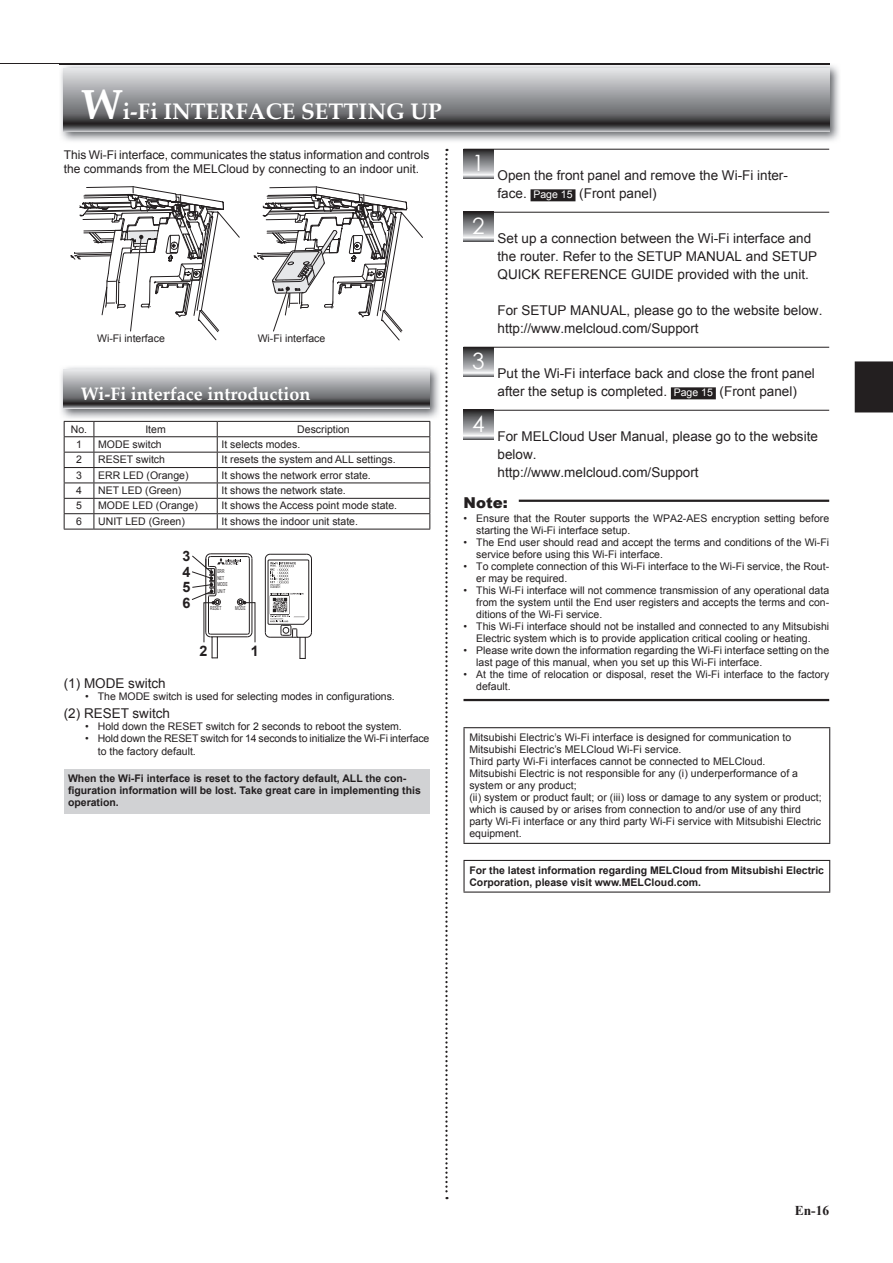
<style>
.page{position:relative;width:893px;height:1263px;background:#fff}
.page>*{position:absolute;margin:0;border:0;box-sizing:border-box;transform-origin:0 0}
.t1{font:700 22.5px "Palatino Linotype";color:#fff}
.t2{font:700 18px "Palatino Linotype";color:#fff}
.t3{font:900 15px "Arial";color:#231f20}
.t4{font:700 14.4px/15.5px "Arial";color:#231f20;text-align:justify}
.t5{font:700 14.25px "Arial";color:#231f20}
.t6{font:13.5px/18px "Arial";color:#231f20}
.t7{font:700 13.5px "Times New Roman";color:#231f20}
.t8{font:12px/13.5px "Arial";color:#231f20}
.t9{font:10.5px/12px "Arial";color:#231f20}
.t10{font:700 10.5px/12px "Arial";color:#231f20}
.t11{font:5.4px/6.4px "Arial";letter-spacing:.03em;color:#231f20;scale:.62 1}
.s1{font-size:42px}
.s2{font-size:10.5px;color:#fff}
</style>
<div class="page">
<div style="left:855px;top:361px;width:38px;height:51px;background:#231f20"></div>
<svg style="left:445px;top:149px;width:3px;height:1050px"></svg>
<hr style="left:0;top:63px;width:829px;height:1px;background:#231f20">
<img style="left:59px;top:63px;width:780px;height:78px">
<img style="left:59px;top:63px;width:770px;height:1px">
<svg style="left:64px;top:68px;width:765px;height:64px;background:#919295"></svg>
<svg style="left:70px;top:186px;width:170px;height:154px"></svg>
<svg style="left:253px;top:186px;width:170px;height:155px"></svg>
<img style="left:61px;top:367px;width:378px;height:52px">
<svg style="left:64px;top:370px;width:365px;height:38px;background:#909194"></svg>
<hr style="left:64px;top:421px;width:30px;height:1px;background:#231f20">
<hr style="left:94px;top:421px;width:123px;height:1px;background:#231f20">
<hr style="left:217px;top:421px;width:213px;height:1px;background:#231f20">
<hr style="left:64px;top:436px;width:30px;height:1px;background:#231f20">
<hr style="left:94px;top:436px;width:123px;height:1px;background:#231f20">
<hr style="left:217px;top:436px;width:213px;height:1px;background:#231f20">
<hr style="left:64px;top:452px;width:30px;height:1px;background:#231f20">
<hr style="left:94px;top:452px;width:123px;height:1px;background:#231f20">
<hr style="left:217px;top:452px;width:213px;height:1px;background:#231f20">
<hr style="left:64px;top:467px;width:30px;height:1px;background:#231f20">
<hr style="left:94px;top:467px;width:123px;height:1px;background:#231f20">
<hr style="left:217px;top:467px;width:213px;height:1px;background:#231f20">
<hr style="left:64px;top:482px;width:30px;height:1px;background:#231f20">
<hr style="left:94px;top:482px;width:123px;height:1px;background:#231f20">
<hr style="left:217px;top:482px;width:213px;height:1px;background:#231f20">
<hr style="left:64px;top:498px;width:30px;height:1px;background:#231f20">
<hr style="left:94px;top:498px;width:123px;height:1px;background:#231f20">
<hr style="left:217px;top:498px;width:213px;height:1px;background:#231f20">
<hr style="left:64px;top:513px;width:30px;height:1px;background:#231f20">
<svg style="left:64px;top:422px;width:1px;height:107px"></svg>
<hr style="left:94px;top:513px;width:123px;height:1px;background:#231f20">
<svg style="left:94px;top:422px;width:1px;height:107px"></svg>
<hr style="left:217px;top:513px;width:213px;height:1px;background:#231f20">
<svg style="left:217px;top:422px;width:1px;height:107px"></svg>
<svg style="left:429px;top:422px;width:1px;height:107px"></svg>
<hr style="left:64px;top:529px;width:30px;height:1px;background:#231f20">
<hr style="left:94px;top:529px;width:123px;height:1px;background:#231f20">
<hr style="left:217px;top:529px;width:213px;height:1px;background:#231f20">
<svg style="left:265px;top:554px;width:47px;height:105px"></svg>
<svg style="left:191px;top:553px;width:65px;height:106px"></svg>
<div style="left:64px;top:769px;width:365px;height:44px;background:#d1d2d4"></div>
<hr style="left:463px;top:149px;width:366px;height:1px;background:#231f20">
<div style="left:530px;top:189px;width:45px;height:12px;background:#231f20"></div>
<hr style="left:463px;top:212px;width:366px;height:1px;background:#231f20">
<hr style="left:463px;top:347px;width:366px;height:1px;background:#231f20">
<div style="left:671px;top:387px;width:45px;height:12px;background:#231f20"></div>
<hr style="left:463px;top:410px;width:366px;height:1px;background:#231f20">
<hr style="left:519px;top:500px;width:310px;height:2px;background:#231f20">
<hr style="left:463px;top:699px;width:366px;height:2px;background:#231f20">
<svg style="left:463px;top:150px;width:30px;height:29px"></svg>
<svg style="left:463px;top:213px;width:30px;height:29px"></svg>
<svg style="left:463px;top:348px;width:30px;height:29px"></svg>
<svg style="left:463px;top:411px;width:30px;height:29px"></svg>
<hr style="left:463px;top:727px;width:367px;height:1px;background:#231f20">
<hr style="left:463px;top:728px;width:2px;height:115px;background:#231f20">
<hr style="left:829px;top:728px;width:1px;height:115px;background:#231f20">
<hr style="left:463px;top:843px;width:367px;height:1px;background:#231f20">
<hr style="left:463px;top:860px;width:367px;height:1px;background:#231f20">
<hr style="left:463px;top:861px;width:2px;height:30px;background:#231f20">
<hr style="left:829px;top:861px;width:1px;height:30px;background:#231f20">
<hr style="left:463px;top:891px;width:367px;height:1px;background:#231f20">
<h1 class="t1" style="left:81px;top:95px;width:362px"><span class="s1">W</span>i-Fi INTERFACE SETTING UP</h1>
<p class="t8" style="left:64px;top:148px;width:367px">This Wi-Fi interface, communicates the status information and controls the commands from the MELCloud by connecting to an indoor unit.</p>
<p class="t9" style="left:97px;top:333px;width:69px">Wi-Fi interface</p>
<p class="t9" style="left:258px;top:333px;width:69px">Wi-Fi interface</p>
<h2 class="t2" style="left:81px;top:381px;width:231px">Wi-Fi interface introduction</h2>
<p class="t9" style="left:71px;top:423px;width:18px">No.</p>
<p class="t9" style="left:145px;top:423px;width:22px">Item</p>
<p class="t9" style="left:297px;top:423px;width:54px">Description</p>
<p class="t9" style="left:76px;top:438px;width:7px">1</p>
<p class="t9" style="left:98px;top:438px;width:65px">MODE switch</p>
<p class="t9" style="left:221px;top:438px;width:80px">It selects modes.</p>
<p class="t9" style="left:76px;top:454px;width:7px">2</p>
<p class="t9" style="left:98px;top:454px;width:68px">RESET switch</p>
<p class="t9" style="left:221px;top:454px;width:176px">It resets the system and ALL settings.</p>
<p class="t9" style="left:76px;top:469px;width:7px">3</p>
<p class="t9" style="left:98px;top:469px;width:92px">ERR LED (Orange)</p>
<p class="t9" style="left:221px;top:469px;width:151px">It shows the network error state.</p>
<p class="t9" style="left:76px;top:484px;width:7px">4</p>
<p class="t9" style="left:98px;top:484px;width:85px">NET LED (Green)</p>
<p class="t9" style="left:221px;top:484px;width:126px">It shows the network state.</p>
<p class="t9" style="left:76px;top:500px;width:7px">5</p>
<p class="t9" style="left:98px;top:500px;width:101px">MODE LED (Orange)</p>
<p class="t9" style="left:221px;top:500px;width:177px">It shows the Access point mode state.</p>
<p class="t9" style="left:76px;top:515px;width:7px">6</p>
<p class="t9" style="left:98px;top:515px;width:88px">UNIT LED (Green)</p>
<p class="t9" style="left:221px;top:515px;width:138px">It shows the indoor unit state.</p>
<h3 class="t5" style="left:182px;top:546px;width:10px">3</h3>
<h3 class="t4" style="left:182px;top:565px;width:10px">4<br>5<br>6</h3>
<p class="t11" style="left:217px;top:568px;width:18px">ERR<br>NET<br>MODE<br>UNIT</p>
<p class="t11" style="left:210px;top:605px;width:20px">RESET</p>
<p class="t11" style="left:235px;top:605px;width:18px">MODE</p>
<h3 class="t4" style="left:200px;top:643px;width:10px">2</h3>
<h3 class="t4" style="left:251px;top:643px;width:10px">1</h3>
<p class="t6" style="left:64px;top:674px;width:104px">(1) MODE switch</p>
<p class="t9" style="left:85px;top:690px;width:311px">• The MODE switch is used for selecting modes in configurations.</p>
<p class="t6" style="left:64px;top:704px;width:108px">(2) RESET switch</p>
<p class="t9" style="left:85px;top:720px;width:318px">• Hold down the RESET switch for 2 seconds to reboot the system.</p>
<p class="t9" style="left:98px;top:731px;width:333px;line-height:13.5px;text-indent:-13px">• Hold down the RESET switch for 14 seconds to initialize the Wi-Fi interface to the factory default.</p>
<p class="t10" style="left:68px;top:773px;width:354px">When the Wi-Fi interface is reset to the factory default, ALL the con&shy;figuration information will be lost. Take great care in implementing this operation.</p>
<p class="t6" style="left:497px;top:167px;width:292px;text-indent:-25px"><sup>1</sup> Open the front panel and remove the Wi-Fi inter&shy;face. <span class="s2">Page 15</span> (Front panel)</p>
<p class="t6" style="left:497px;top:230px;width:321px;text-indent:-25px"><sup>2</sup> Set up a connection between the Wi-Fi interface and the router. Refer to the SETUP MANUAL and SETUP<br>QUICK REFERENCE GUIDE provided with the unit.</p>
<p class="t6" style="left:497px;top:302px;width:326px">For SETUP MANUAL, please go to the website below. http://www.melcloud.com/Support</p>
<p class="t6" style="left:472px;top:365px;width:344px;text-align:center"><sup>3</sup> Put the Wi-Fi interface back and close the front panel after the setup is completed. <span class="s2">Page 15</span> (Front panel)</p>
<p class="t6" style="left:497px;top:428px;width:322px;text-indent:-25px"><sup>4</sup> For MELCloud User Manual, please go to the website below.<br>http://www.melcloud.com/Support</p>
<h3 class="t3" style="left:463px;top:492px;width:46px">Note:</h3>
<p class="t9" style="left:476px;top:513px;width:354px;text-indent:-13px">• Ensure that the Router supports the WPA2-AES encryption setting before starting the Wi-Fi interface setup.</p>
<p class="t9" style="left:476px;top:537px;width:354px;text-indent:-13px">• The End user should read and accept the terms and conditions of the Wi-Fi service before using this Wi-Fi interface.</p>
<p class="t9" style="left:476px;top:561px;width:354px;text-indent:-13px">• To complete connection of this Wi-Fi interface to the Wi-Fi service, the Rout&shy;er may be required.</p>
<p class="t9" style="left:476px;top:585px;width:354px;text-align:justify;text-indent:-13px">• This Wi-Fi interface will not commence transmission of any operational data from the system until the End user registers and accepts the terms and con&shy;ditions of the Wi-Fi service.</p>
<p class="t9" style="left:463px;top:621px;width:367px;text-align:center">• This Wi-Fi interface should not be installed and connected to any Mitsubishi<br>Electric system which is to provide application critical cooling or heating.</p>
<p class="t9" style="left:476px;top:645px;width:354px;text-indent:-13px">• Please write down the information regarding the Wi-Fi interface setting on the last page of this manual, when you set up this Wi-Fi interface.</p>
<p class="t9" style="left:476px;top:669px;width:354px;text-indent:-13px">• At the time of relocation or disposal, reset the Wi-Fi interface to the factory default.</p>
<p class="t9" style="left:469px;top:731px;width:354px">Mitsubishi Electric’s Wi-Fi interface is designed for communication to Mitsubishi Electric’s MELCloud Wi-Fi service.<br>Third party Wi-Fi interfaces cannot be connected to MELCloud.<br>Mitsubishi Electric is not responsible for any (i) underperformance of a system or any product;<br>(ii) system or product fault; or (iii) loss or damage to any system or product; which is caused by or arises from connection to and/or use of any third party Wi-Fi interface or any third party Wi-Fi service with Mitsubishi Electric equipment.</p>
<p class="t10" style="left:469px;top:864px;width:356px">For the latest information regarding MELCloud from Mitsubishi Electric<br>Corporation, please visit www.MELCloud.com.</p>
<p class="t7" style="left:795px;top:1201px;width:36px">En-16</p>
</div>
